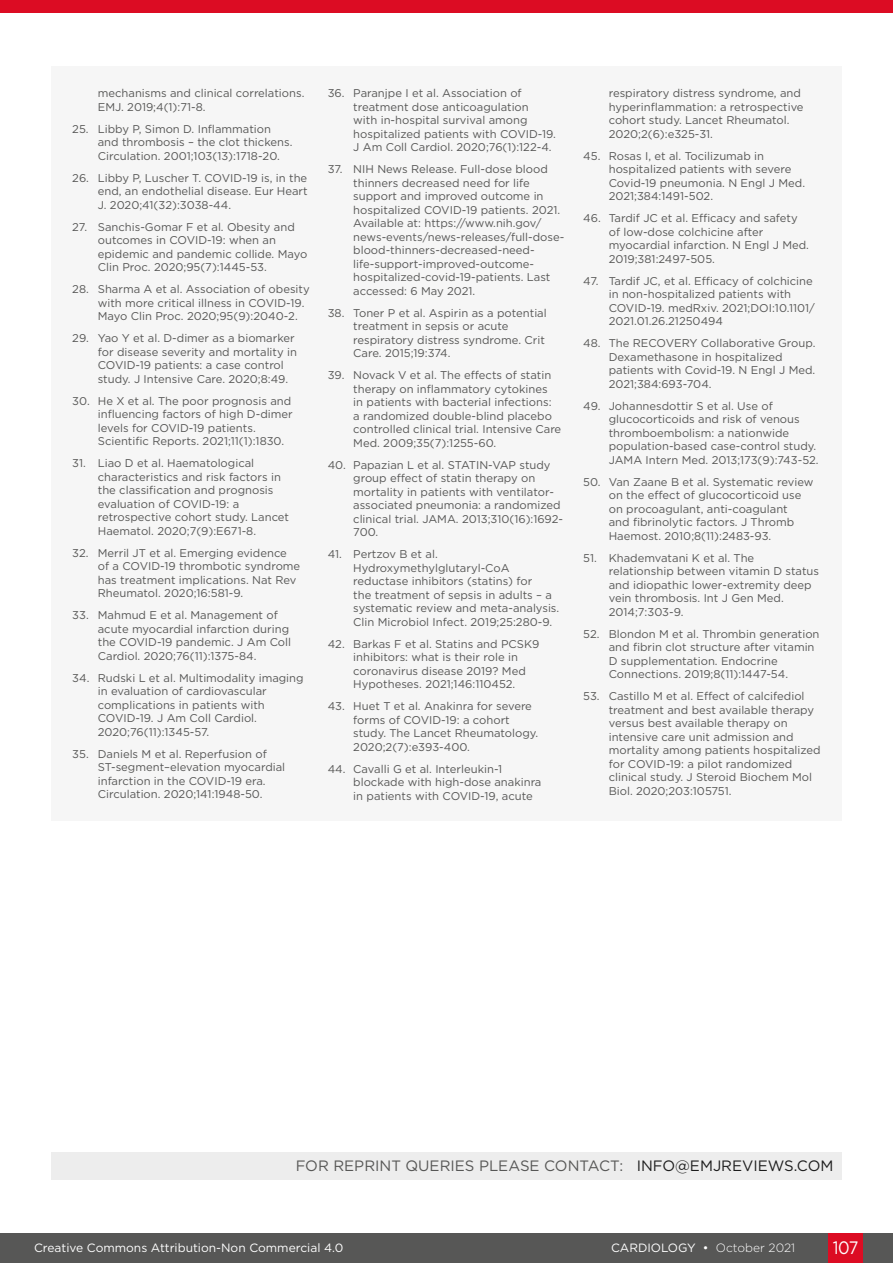
<style>
.page{position:relative;width:893px;height:1263px;background:#fff}
.page>*{position:absolute;margin:0;border:0;box-sizing:border-box;transform-origin:0 0}
.t1{font:18px "Gotham";color:#fff;scale:.9 1}
.Banner_Body_Text{font:15px "Gotham";color:#575756}
.t2{font:12px "Gotham";color:#fff}
.t3{font:11.25px/13.5px "Gotham";color:#575756}
.s1{color:#1d1d1d}
.s2{font-weight:300}
</style>
<div class="page">
<div style="left:0;top:1233px;width:893px;height:30px;background:#575756"></div>
<div style="left:829px;top:1233px;width:34px;height:30px;background:#dc0c23"></div>
<div style="left:0;top:0;width:893px;height:13px;background:#dc0c23"></div>
<div style="left:51px;top:67px;width:791px;height:754px;background:#f6f6f6"></div>
<div style="left:51px;top:1152px;width:791px;height:27px;background:#ededed"></div>
<p class="t3" style="left:98px;top:86px;width:208px">mechanisms and clinical correlations.<br>EMJ. 2019;4(1):71-8.</p>
<p class="t3" style="left:98px;top:122px;width:196px;text-indent:-26px">25. Libby P, Simon D. Inflammation and thrombosis – the clot thickens.<br>Circulation. 2001;103(13):1718-20.</p>
<p class="t3" style="left:98px;top:171px;width:211px;text-align:justify;text-indent:-26px">26. Libby P, Luscher T. COVID-19 is, in the end, an endothelial disease. Eur Heart J. 2020;41(32):3038-44.</p>
<p class="t3" style="left:98px;top:220px;width:211px;text-indent:-26px">27. Sanchis-Gomar F et al. Obesity and outcomes in COVID-19: when an epidemic and pandemic collide. Mayo Clin Proc. 2020;95(7):1445-53.</p>
<p class="t3" style="left:98px;top:282px;width:213px;text-indent:-26px">28. Sharma A et al. Association of obesity with more critical illness in COVID-19.<br>Mayo Clin Proc. 2020;95(9):2040-2.</p>
<p class="t3" style="left:98px;top:331px;width:201px;text-indent:-26px">29. Yao Y et al. D-dimer as a biomarker for disease severity and mortality in COVID-19 patients: a case control study. J Intensive Care. 2020;8:49.</p>
<p class="t3" style="left:98px;top:394px;width:196px;text-indent:-26px">30. He X et al. The poor prognosis and influencing factors of high D-dimer levels for COVID-19 patients.<br>Scientific Reports. 2021;11(1):1830.</p>
<p class="t3" style="left:98px;top:456px;width:193px;text-indent:-26px">31. Liao D et al. Haematological characteristics and risk factors in the classification and prognosis evaluation of COVID-19: a retrospective cohort study. Lancet<br>Haematol. 2020;7(9):E671-8.</p>
<p class="t3" style="left:98px;top:546px;width:204px;text-indent:-26px">32. Merril JT et al. Emerging evidence of a COVID-19 thrombotic syndrome has treatment implications. Nat Rev Rheumatol. 2020;16:581-9.</p>
<p class="t3" style="left:98px;top:608px;width:195px;text-indent:-26px">33. Mahmud E et al. Management of acute myocardial infarction during the COVID-19 pandemic. J Am Coll Cardiol. 2020;76(11):1375-84.</p>
<p class="t3" style="left:98px;top:671px;width:207px;text-indent:-26px">34. Rudski L et al. Multimodality imaging in evaluation of cardiovascular complications in patients with<br>COVID-19. J Am Coll Cardiol.<br>2020;76(11):1345-57.</p>
<p class="t3" style="left:98px;top:747px;width:189px;text-indent:-26px">35. Daniels M et al. Reperfusion of ST-segment–elevation myocardial infarction in the COVID-19 era.<br>Circulation. 2020;141:1948-50.</p>
<p class="t3" style="left:353px;top:86px;width:204px;text-indent:-26px">36. Paranjpe I et al. Association of treatment dose anticoagulation<br>with in-hospital survival among hospitalized patients with COVID-19.<br>J Am Coll Cardiol. 2020;76(1):122-4.</p>
<p class="t3" style="left:353px;top:162px;width:213px;text-indent:-26px">37. NIH News Release. Full-dose blood thinners decreased need for life support and improved outcome in hospitalized COVID-19 patients. 2021.<br>Available at: https://www.nih.gov/ news-events/news-releases/full-dose&shy;blood-thinners-decreased-need&shy;life-support-improved-outcome&shy;hospitalized-covid-19-patients. Last accessed: 6 May 2021.</p>
<p class="t3" style="left:353px;top:306px;width:195px;text-indent:-26px">38. Toner P et al. Aspirin as a potential treatment in sepsis or acute respiratory distress syndrome. Crit<br>Care. 2015;19:374.</p>
<p class="t3" style="left:353px;top:368px;width:210px;text-indent:-26px">39. Novack V et al. The effects of statin therapy on inflammatory cytokines<br>in patients with bacterial infections:<br>a randomized double-blind placebo controlled clinical trial. Intensive Care Med. 2009;35(7):1255-60.</p>
<p class="t3" style="left:353px;top:458px;width:211px;text-indent:-26px">40. Papazian L et al. STATIN-VAP study group effect of statin therapy on mortality in patients with ventilator&shy;associated pneumonia: a randomized clinical trial. JAMA. 2013;310(16):1692-<br>700.</p>
<p class="t3" style="left:353px;top:547px;width:208px;text-indent:-26px">41. Pertzov B et al.<br>Hydroxymethylglutaryl-CoA reductase inhibitors (statins) for<br>the treatment of sepsis in adults – a systematic review and meta-analysis.<br>Clin Microbiol Infect. 2019;25:280-9.</p>
<p class="t3" style="left:353px;top:637px;width:188px;text-indent:-26px">42. Barkas F et al. Statins and PCSK9 inhibitors: what is their role in coronavirus disease 2019? Med<br>Hypotheses. 2021;146:110452.</p>
<p class="t3" style="left:353px;top:699px;width:187px;text-indent:-26px">43. Huet T et al. Anakinra for severe forms of COVID-19: a cohort study. The Lancet Rheumatology.<br>2020;2(7):e393-400.</p>
<p class="t3" style="left:353px;top:762px;width:190px;text-indent:-26px">44. Cavalli G et al. Interleukin-1 blockade with high-dose anakinra in patients with COVID-19, acute</p>
<p class="t3" style="left:609px;top:86px;width:196px">respiratory distress syndrome, and hyperinflammation: a retrospective cohort study. Lancet Rheumatol.<br>2020;2(6):e325-31.</p>
<p class="t3" style="left:609px;top:149px;width:198px;text-indent:-26px">45. Rosas I, et al. Tocilizumab in hospitalized patients with severe<br>Covid-19 pneumonia. N Engl J Med.<br>2021;384:1491-502.</p>
<p class="t3" style="left:609px;top:211px;width:202px;text-indent:-26px">46. Tardif JC et al. Efficacy and safety of low-dose colchicine after myocardial infarction. N Engl J Med.<br>2019;381:2497-505.</p>
<p class="t3" style="left:609px;top:274px;width:208px;text-indent:-26px">47. Tardif JC, et al. Efficacy of colchicine in non-hospitalized patients with COVID-19. medRxiv. 2021;DOI:10.1101/ 2021.01.26.21250494</p>
<p class="t3" style="left:609px;top:336px;width:208px;text-indent:-26px">48. The RECOVERY Collaborative Group.<br>Dexamethasone in hospitalized patients with Covid-19. N Engl J Med.<br>2021;384:693-704.</p>
<p class="t3" style="left:609px;top:399px;width:211px;text-indent:-26px">49. Johannesdottir S et al. Use of glucocorticoids and risk of venous thromboembolism: a nationwide population-based case-control study.<br>JAMA Intern Med. 2013;173(9):743-52.</p>
<p class="t3" style="left:609px;top:475px;width:206px;text-indent:-26px">50. Van Zaane B et al. Systematic review on the effect of glucocorticoid use on procoagulant, anti-coagulant<br>and fibrinolytic factors. J Thromb Haemost. 2010;8(11):2483-93.</p>
<p class="t3" style="left:609px;top:551px;width:212px;text-indent:-26px">51. Khademvatani K et al. The relationship between vitamin D status and idiopathic lower-extremity deep vein thrombosis. Int J Gen Med.<br>2014;7:303-9.</p>
<p class="t3" style="left:609px;top:627px;width:212px;text-indent:-26px">52. Blondon M et al. Thrombin generation and fibrin clot structure after vitamin D supplementation. Endocrine Connections. 2019;8(11):1447-54.</p>
<p class="t3" style="left:609px;top:689px;width:213px;text-indent:-26px">53. Castillo M et al. Effect of calcifediol treatment and best available therapy versus best available therapy on intensive care unit admission and mortality among patients hospitalized for COVID-19: a pilot randomized clinical study. J Steroid Biochem Mol Biol. 2020;203:105751.</p>
<p class="Banner_Body_Text" style="left:296px;top:1156px;width:539px">FOR REPRINT QUERIES PLEASE CONTACT: <span class="s1">INFO@EMJREVIEWS.COM</span></p>
<p class="t2" style="left:34px;top:1240px;width:311px">Creative Commons Attribution-Non Commercial 4.0</p>
<p class="t2" style="left:611px;top:1240px;width:186px">CARDIOLOGY • <span class="s2">October 2021</span></p>
<h1 class="t1" style="left:833px;top:1236px;width:30px">107</h1>
</div>
